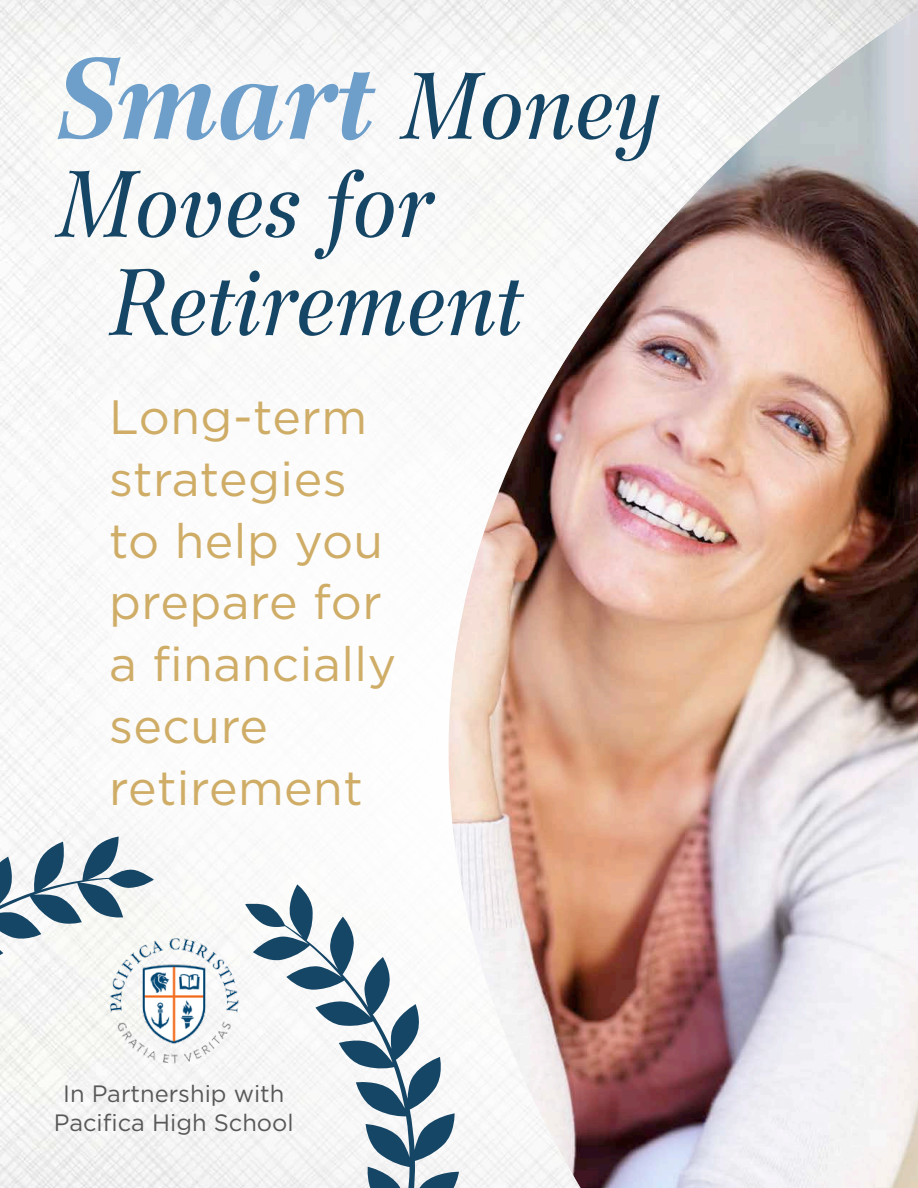
<style>
.page{position:relative;width:918px;height:1188px;background:#fff}
.page>*{position:absolute;margin:0;border:0;box-sizing:border-box;transform-origin:0 0}
.t1{font:italic 700 113.55px "Wilke";letter-spacing:-.02em;color:#6e9fca}
.t2{font:italic 93.75px/98.1px "Wilke";letter-spacing:-.02em;color:#164666}
.t3{font:48.15px/61.9px "Gotham";letter-spacing:.01em;color:#cfad67}
.t4{font:23.7px/28.3px "Gotham";color:#58585a;text-align:center}
.s1{font-weight:400;font-size:93.75px;color:#164666}
</style>
<div class="page">
<img style="left:459px;top:0;width:459px;height:1188px">
<div style="left:0;top:0;width:736px;height:885px;background:#fff;opacity:.5"></div>
<svg style="left:0;top:837px;width:459px;height:351px;fill:#f6f7f6"></svg>
<img style="left:93px;top:920px;width:162px;height:163px">
<h1 class="t1" style="left:54px;top:29px;width:609px">Smart <span class="s1">Money</span></h1>
<h2 class="t2" style="left:108px;top:154px;width:417px;text-indent:-54px">Moves for<br>Retirement</h2>
<p class="t3" style="left:109px;top:385px;width:289px">Long-term strategies to help you prepare for a financially secure retirement</p>
<p class="t4" style="left:54px;top:1080px;width:241px">In Partnership with<br>Pacifica High School</p>
</div>
